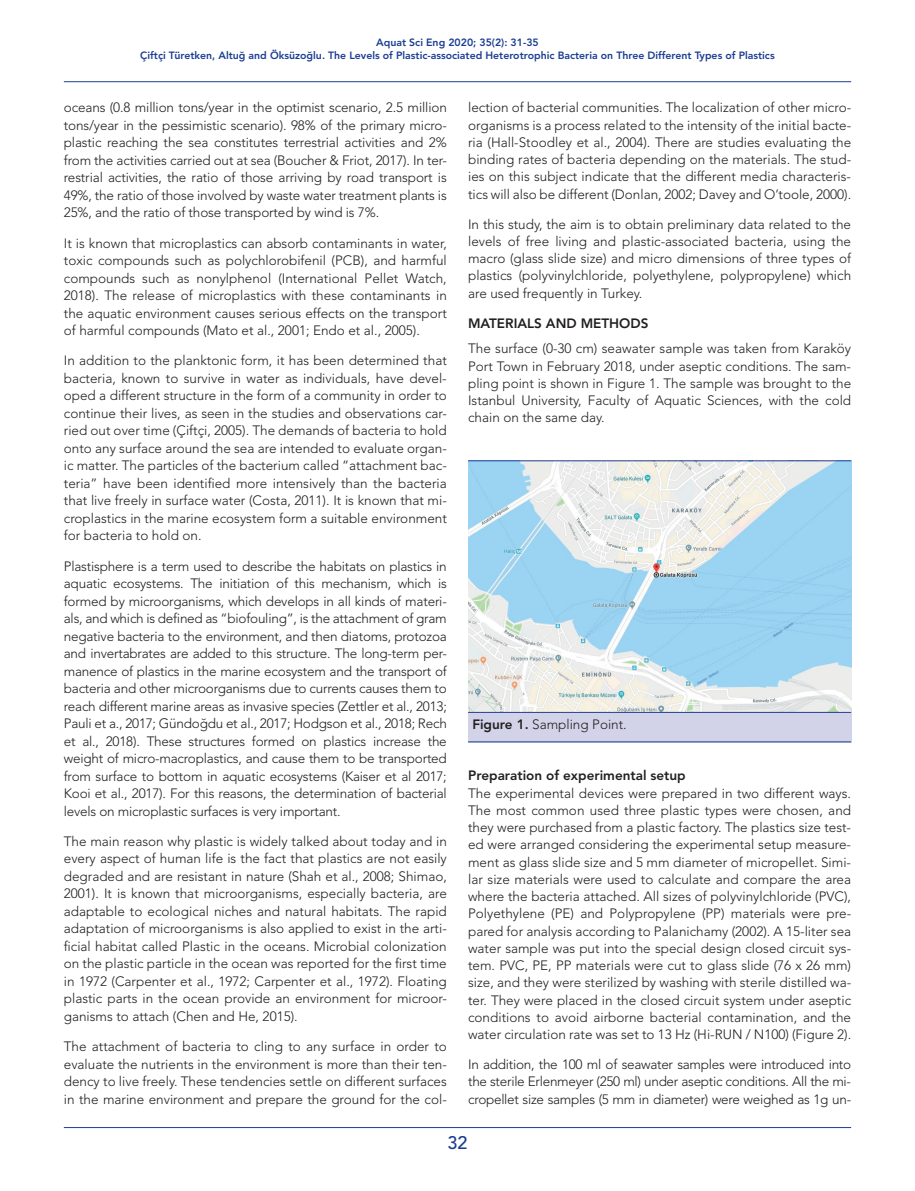
<style>
.page{position:relative;width:915px;height:1191px;background:#fff}
.page>*{position:absolute;margin:0;border:0;box-sizing:border-box;transform-origin:0 0}
.t1{font:500 18px "Avenir LT Std";color:#1c3d92}
.t2{font:300 13.5px/17.5px "Avenir LT Std";color:#231f20;text-align:justify}
.t3{font:800 13.5px "Avenir LT Std";color:#231f20}
.t4{font:800 10.5px/12.6px "Avenir LT Std";color:#1c3d92;text-align:center}
.s1{font-weight:800}
</style>
<div class="page">
<hr style="left:64px;top:1127px;width:786px;height:1px;background:#1c3d92">
<hr style="left:64px;top:81px;width:786px;height:1px;background:#1c3d92">
<img style="left:468px;top:461px;width:382px;height:251px">
<div style="left:468px;top:712px;width:382px;height:30px;background:#d2d3e8"></div>
<hr style="left:468px;top:712px;width:382px;height:1px;background:#224092">
<hr style="left:468px;top:460px;width:382px;height:1px;background:#224092">
<hr style="left:468px;top:741px;width:382px;height:1px;background:#224092">
<p class="t4" style="left:140px;top:36px;width:635px">Aquat Sci Eng 2020; 35(2): 31-35<br>Çiftçi Türetken, Altuğ and Öksüzoğlu. The Levels of Plastic-associated Heterotrophic Bacteria on Three Different Types of Plastics</p>
<p class="t2" style="left:64px;top:99px;width:384px">oceans (0.8 million tons/year in the optimist scenario, 2.5 million tons/year in the pessimistic scenario). 98% of the primary micro&shy;plastic reaching the sea constitutes terrestrial activities and 2% from the activities carried out at sea (Boucher &amp; Friot, 2017). In ter&shy;restrial activities, the ratio of those arriving by road transport is 49%, the ratio of those involved by waste water treatment plants is 25%, and the ratio of those transported by wind is 7%.</p>
<p class="t2" style="left:64px;top:234px;width:384px">It is known that microplastics can absorb contaminants in water, toxic compounds such as polychlorobifenil (PCB), and harmful compounds such as nonylphenol (International Pellet Watch, 2018). The release of microplastics with these contaminants in the aquatic environment causes serious effects on the transport of harmful compounds (Mato et al., 2001; Endo et al., 2005).</p>
<p class="t2" style="left:64px;top:352px;width:384px">In addition to the planktonic form, it has been determined that bacteria, known to survive in water as individuals, have devel&shy;oped a different structure in the form of a community in order to continue their lives, as seen in the studies and observations car&shy;ried out over time (Çiftçi, 2005). The demands of bacteria to hold onto any surface around the sea are intended to evaluate organ&shy;ic matter. The particles of the bacterium called “attachment bac&shy;teria” have been identified more intensively than the bacteria that live freely in surface water (Costa, 2011). It is known that mi&shy;croplastics in the marine ecosystem form a suitable environment for bacteria to hold on.</p>
<p class="t2" style="left:64px;top:557px;width:384px">Plastisphere is a term used to describe the habitats on plastics in aquatic ecosystems. The initiation of this mechanism, which is formed by microorganisms, which develops in all kinds of materi&shy;als, and which is defined as “biofouling”, is the attachment of gram negative bacteria to the environment, and then diatoms, protozoa and invertabrates are added to this structure. The long-term per&shy;manence of plastics in the marine ecosystem and the transport of bacteria and other microorganisms due to currents causes them to reach different marine areas as invasive species (Zettler et al., 2013; Pauli et a., 2017; Gündoğdu et al., 2017; Hodgson et al., 2018; Rech et al., 2018). These structures formed on plastics increase the weight of micro-macroplastics, and cause them to be transported from surface to bottom in aquatic ecosystems (Kaiser et al 2017; Kooi et al., 2017). For this reasons, the determination of bacterial levels on microplastic surfaces is very important.</p>
<p class="t2" style="left:64px;top:832px;width:384px">The main reason why plastic is widely talked about today and in every aspect of human life is the fact that plastics are not easily degraded and are resistant in nature (Shah et al., 2008; Shimao, 2001). It is known that microorganisms, especially bacteria, are adaptable to ecological niches and natural habitats. The rapid adaptation of microorganisms is also applied to exist in the arti&shy;ficial habitat called Plastic in the oceans. Microbial colonization on the plastic particle in the ocean was reported for the first time in 1972 (Carpenter et al., 1972; Carpenter et al., 1972). Floating plastic parts in the ocean provide an environment for microor&shy;ganisms to attach (Chen and He, 2015).</p>
<p class="t2" style="left:64px;top:1037px;width:384px">The attachment of bacteria to cling to any surface in order to evaluate the nutrients in the environment is more than their ten&shy;dency to live freely. These tendencies settle on different surfaces in the marine environment and prepare the ground for the col-</p>
<p class="t2" style="left:468px;top:99px;width:384px">lection of bacterial communities. The localization of other micro&shy;organisms is a process related to the intensity of the initial bacte&shy;ria (Hall-Stoodley et al., 2004). There are studies evaluating the binding rates of bacteria depending on the materials. The stud&shy;ies on this subject indicate that the different media characteris&shy;tics will also be different (Donlan, 2002; Davey and O’toole, 2000).</p>
<p class="t2" style="left:468px;top:215px;width:384px">In this study, the aim is to obtain preliminary data related to the levels of free living and plastic-associated bacteria, using the macro (glass slide size) and micro dimensions of three types of plastics (polyvinylchloride, polyethylene, polypropylene) which are used frequently in Turkey.</p>
<p class="t3" style="left:468px;top:315px;width:182px">MATERIALS AND METHODS</p>
<p class="t2" style="left:468px;top:340px;width:384px">The surface (0-30 cm) seawater sample was taken from Karaköy Port Town in February 2018, under aseptic conditions. The sam&shy;pling point is shown in Figure 1. The sample was brought to the Istanbul University, Faculty of Aquatic Sciences, with the cold chain on the same day.</p>
<p class="t2" style="left:472px;top:716px;width:156px"><span class="s1">Figure 1.</span> Sampling Point.</p>
<p class="t3" style="left:468px;top:767px;width:219px">Preparation of experimental setup</p>
<p class="t2" style="left:468px;top:784px;width:384px">The experimental devices were prepared in two different ways.<br>The most common used three plastic types were chosen, and they were purchased from a plastic factory. The plastics size test&shy;ed were arranged considering the experimental setup measure&shy;ment as glass slide size and 5 mm diameter of micropellet. Simi&shy;lar size materials were used to calculate and compare the area where the bacteria attached. All sizes of polyvinylchloride (PVC), Polyethylene (PE) and Polypropylene (PP) materials were pre&shy;pared for analysis according to Palanichamy (2002). A 15-liter sea water sample was put into the special design closed circuit sys&shy;tem. PVC, PE, PP materials were cut to glass slide (76 x 26 mm) size, and they were sterilized by washing with sterile distilled wa&shy;ter. They were placed in the closed circuit system under aseptic conditions to avoid airborne bacterial contamination, and the water circulation rate was set to 13 Hz (Hi-RUN / N100) (Figure 2).</p>
<p class="t2" style="left:468px;top:1055px;width:384px">In addition, the 100 ml of seawater samples were introduced into the sterile Erlenmeyer (250 ml) under aseptic conditions. All the mi&shy;cropellet size samples (5 mm in diameter) were weighed as 1g un-</p>
<h1 class="t1" style="left:447px;top:1132px;width:22px">32</h1>
</div>
